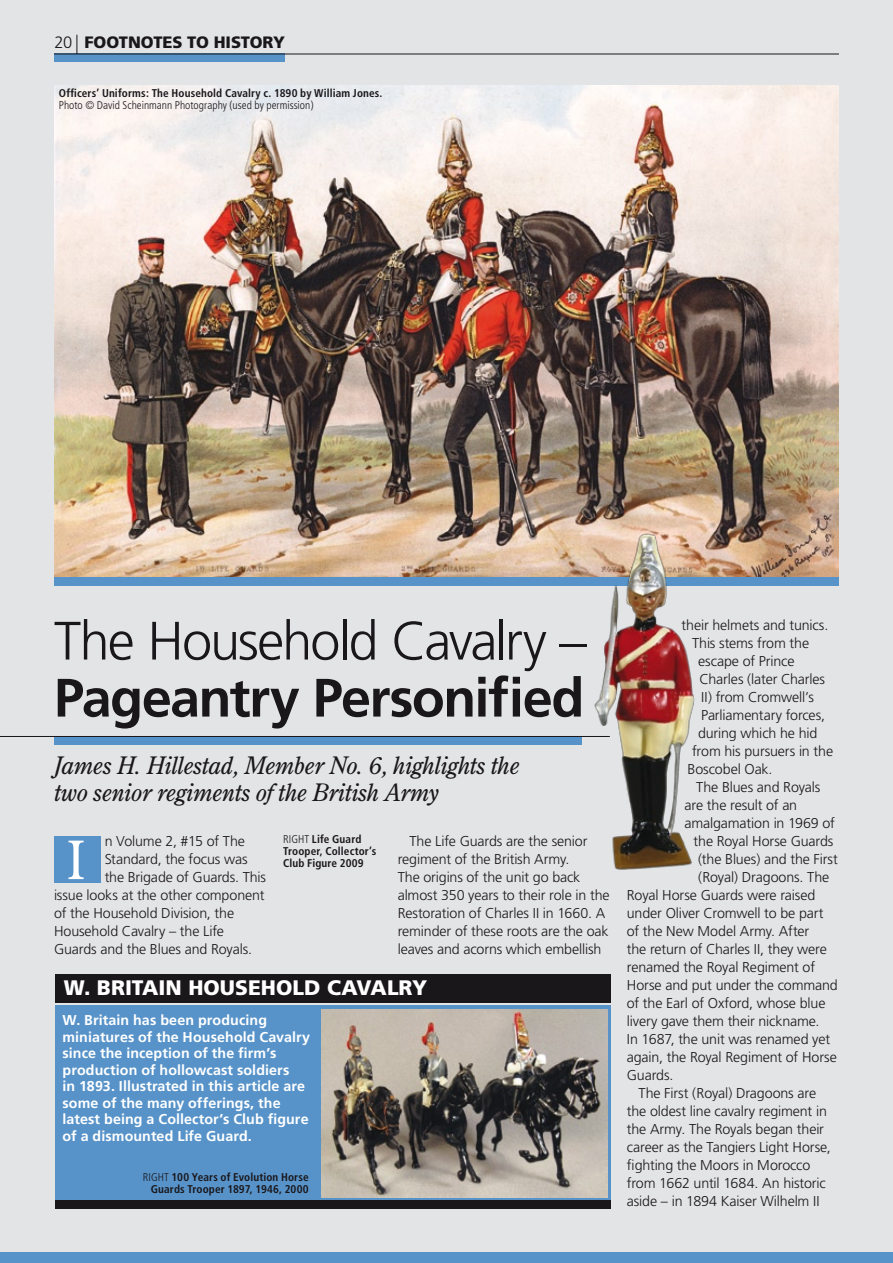
<style>
.page{position:relative;width:893px;height:1263px;background:#e3e4e5}
.page>*{position:absolute;margin:0;border:0;box-sizing:border-box;transform-origin:0 0}
.t1{font:300 54px "Frutiger";letter-spacing:-.035em;color:#1a171b}
.t2{font:700 54px "Frutiger";letter-spacing:-.03em;color:#1a171b}
.t3{font:52.5px "Century Old Style";color:#fff}
.t4{font:italic 24px/27px "Century Old Style";letter-spacing:-.02em;color:#1a171b}
.t5{font:900 21px "Frutiger";color:#fff}
.t6{font:900 16.5px "Frutiger";letter-spacing:-.01em;color:#1a171b}
.t7{font:300 14.25px/18px "Frutiger";letter-spacing:-.01em;color:#1a171b}
.t8{font:700 14.25px/16.5px "Frutiger";letter-spacing:.005em;color:#fff}
.t9{font:700 condensed 11.25px/12px "Frutiger";letter-spacing:.01em;color:#1a171b}
.t10{font:300 condensed 11.25px "Frutiger";color:#1a171b}
.s1{font-weight:300}
</style>
<div class="page">
<div style="left:54px;top:54px;width:230px;height:8px;background:#5793c9"></div>
<hr style="left:54px;top:54px;width:785px;height:1px;background:#1a171b">
<svg style="left:77px;top:35px;width:1px;height:19px"></svg>
<img style="left:54px;top:85px;width:785px;height:493px">
<div style="left:54px;top:578px;width:785px;height:8px;background:#5793c9"></div>
<div style="left:54px;top:736px;width:527px;height:9px;background:#5793c9"></div>
<hr style="left:0;top:736px;width:610px;height:1px;background:#1a171b">
<div style="left:0;top:1252px;width:893px;height:11px;background:#5793c9"></div>
<div style="left:55px;top:974px;width:556px;height:28px;background:#1a171b"></div>
<div style="left:55px;top:1006px;width:556px;height:203px;background:#5793c9"></div>
<div style="left:55px;top:1200px;width:556px;height:9px;background:#1a171b"></div>
<img style="left:321px;top:1010px;width:286px;height:187px">
<img style="left:553px;top:514px;width:206px;height:356px">
<div style="left:54px;top:836px;width:46px;height:46px;background:#5793c9"></div>
<p class="t6" style="left:54px;top:32px;width:232px"><span class="s1">20</span> FOOTNOTES TO HISTORY</p>
<p class="t9" style="left:59px;top:87px;width:325px">Officers’ Uniforms: The Household Cavalry c. 1890 by William Jones.</p>
<p class="t10" style="left:59px;top:99px;width:256px">Photo © David Scheinmann Photography (used by permission)</p>
<h1 class="t1" style="left:54px;top:610px;width:534px">The Household Cavalry –</h1>
<h1 class="t2" style="left:54px;top:666px;width:532px">Pageantry Personified</h1>
<h3 class="t4" style="left:54px;top:752px;width:467px">James H. Hillestad, Member No. 6, highlights the two senior regiments of the British Army</h3>
<p class="t7" style="left:105px;top:832px;width:142px">n Volume 2, #15 of The</p>
<p class="t7" style="left:105px;top:850px;width:144px">Standard, the focus was</p>
<p class="t7" style="left:105px;top:868px;width:163px">the Brigade of Guards. This</p>
<p class="t7" style="left:54px;top:886px;width:212px">issue looks at the other component</p>
<p class="t7" style="left:54px;top:904px;width:182px">of the Household Division, the</p>
<p class="t7" style="left:54px;top:922px;width:172px">Household Cavalry – the Life</p>
<p class="t7" style="left:54px;top:940px;width:200px">Guards and the Blues and Royals.</p>
<h2 class="t3" style="left:67px;top:826px;width:19px">I</h2>
<p class="t9" style="left:283px;top:833px;width:95px"><span class="s1">RIGHT</span> Life Guard<br>Trooper, Collector’s<br>Club Figure 2009</p>
<p class="t7" style="left:398px;top:832px;width:213px;text-indent:12px">The Life Guards are the senior regiment of the British Army.<br>The origins of the unit go back almost 350 years to their role in the<br>Restoration of Charles II in 1660. A reminder of these roots are the oak leaves and acorns which embellish</p>
<h3 class="t5" style="left:64px;top:975px;width:187px">W. BRITAIN HOUSEHO</h3>
<h3 class="t5" style="left:293px;top:975px;width:121px">LD CAVALRY</h3>
<p class="t8" style="left:63px;top:1012px;width:249px">W. Britain has been producing miniatures of the Household Cavalry since the inception of the firm’s production of hollowcast soldiers<br>in 1893. Illustrated in this article are some of the many offerings, the latest being a Collector’s Club figure of a dismounted Life Guard.</p>
<p class="t9" style="left:143px;top:1171px;width:167px;text-align:right"><span class="s1">RIGHT</span> 100 Years of Evolution Horse<br>Guards Trooper 1897, 1946, 2000</p>
<p class="t7" style="left:682px;top:616px;width:148px">their helmets and tunics.</p>
<p class="t7" style="left:692px;top:634px;width:119px">This stems from the</p>
<p class="t7" style="left:698px;top:652px;width:98px">escape of Prince</p>
<p class="t7" style="left:700px;top:670px;width:127px">Charles (later Charles</p>
<p class="t7" style="left:701px;top:688px;width:114px">II) from Cromwell’s</p>
<p class="t7" style="left:701px;top:706px;width:125px">Parliamentary forces,</p>
<p class="t7" style="left:698px;top:724px;width:121px">during which he hid</p>
<p class="t7" style="left:692px;top:742px;width:143px">from his pursuers in the</p>
<p class="t7" style="left:688px;top:760px;width:86px">Boscobel Oak.</p>
<p class="t7" style="left:696px;top:778px;width:126px">The Blues and Royals</p>
<p class="t7" style="left:685px;top:796px;width:114px">are the result of an</p>
<p class="t7" style="left:685px;top:814px;width:152px">amalgamation in 1969 of</p>
<p class="t7" style="left:694px;top:832px;width:141px">the Royal Horse Guards</p>
<p class="t7" style="left:698px;top:850px;width:141px">(the Blues) and the First</p>
<p class="t7" style="left:698px;top:868px;width:133px">(Royal) Dragoons. The</p>
<p class="t7" style="left:627px;top:886px;width:190px">Royal Horse Guards were raised</p>
<p class="t7" style="left:627px;top:904px;width:198px">under Oliver Cromwell to be part</p>
<p class="t7" style="left:627px;top:922px;width:184px">of the New Model Army. After</p>
<p class="t7" style="left:627px;top:940px;width:202px">the return of Charles II, they were</p>
<p class="t7" style="left:627px;top:958px;width:190px">renamed the Royal Regiment of</p>
<p class="t7" style="left:627px;top:976px;width:212px">Horse and put under the command</p>
<p class="t7" style="left:627px;top:994px;width:200px">of the Earl of Oxford, whose blue</p>
<p class="t7" style="left:627px;top:1012px;width:194px">livery gave them their nickname.</p>
<p class="t7" style="left:627px;top:1030px;width:205px">In 1687, the unit was renamed yet</p>
<p class="t7" style="left:627px;top:1048px;width:212px">again, the Royal Regiment of Horse</p>
<p class="t7" style="left:627px;top:1066px;width:48px">Guards.</p>
<p class="t7" style="left:638px;top:1084px;width:179px">The First (Royal) Dragoons are</p>
<p class="t7" style="left:627px;top:1102px;width:202px">the oldest line cavalry regiment in</p>
<p class="t7" style="left:627px;top:1120px;width:199px">the Army. The Royals began their</p>
<p class="t7" style="left:627px;top:1138px;width:205px">career as the Tangiers Light Horse,</p>
<p class="t7" style="left:627px;top:1156px;width:185px">fighting the Moors in Morocco</p>
<p class="t7" style="left:627px;top:1174px;width:201px">from 1662 until 1684. An historic</p>
<p class="t7" style="left:627px;top:1192px;width:194px">aside – in 1894 Kaiser Wilhelm II</p>
</div>
